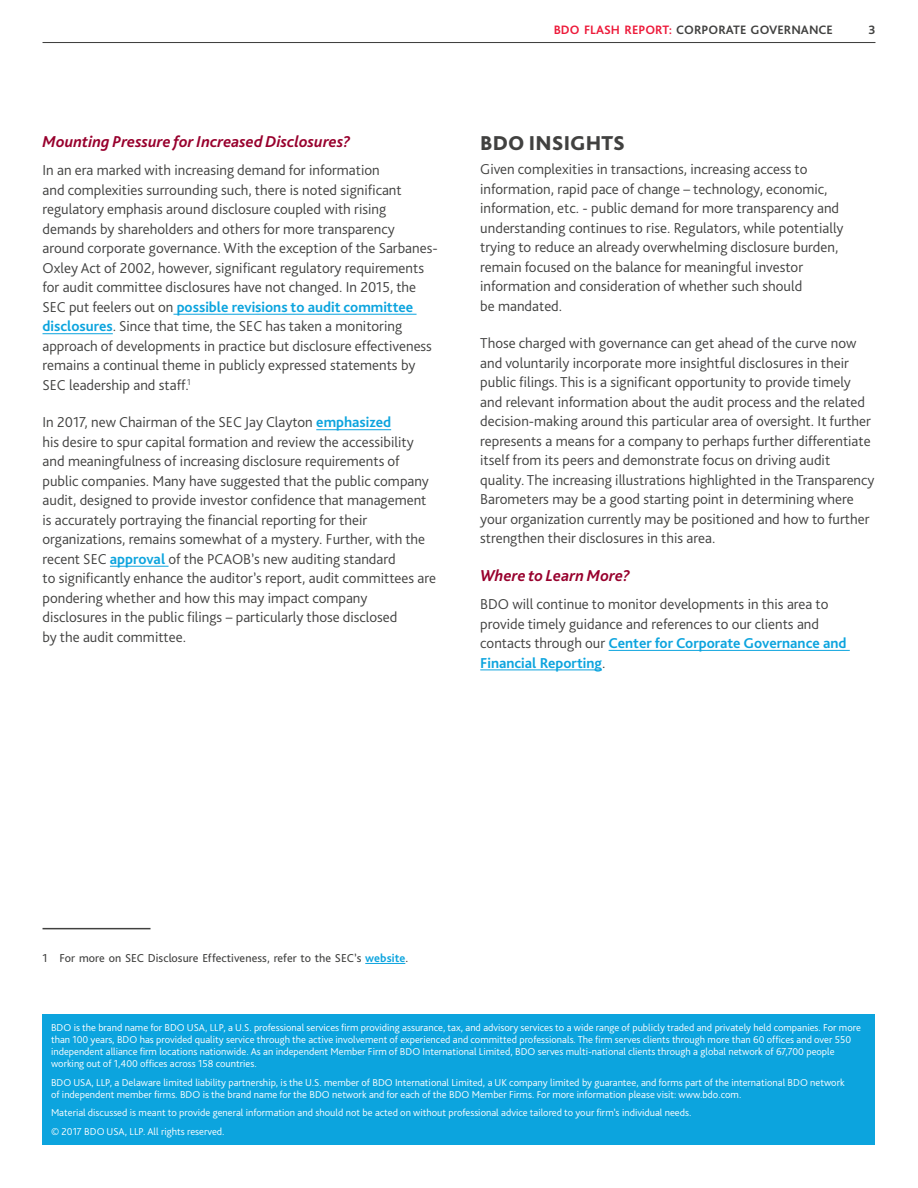
<style>
.page{position:relative;width:918px;height:1188px;background:#fff}
.page>*{position:absolute;margin:0;border:0;box-sizing:border-box;transform-origin:0 0}
.Body_copy{font:800 21px "Bliss Pro";letter-spacing:.005em;color:#414140}
.Body_copy-2{font:italic 700 16.5px "Bliss Pro";letter-spacing:.005em;color:#98012d}
.Body_copy-3{font:300 15px/19.5px "Bliss Pro";color:#414140}
.t1{font:700 12.75px "Bliss Pro";color:#414140}
.Article_heading{font:12px "Bliss Pro";letter-spacing:.005em;color:#414140}
.t2{font:300 10.5px/12px "Bliss Pro";color:#fff}
.s1{font-weight:700;color:#0ca4de}
.s2{color:#ed1a3a}
</style>
<div class="page">
<hr style="left:43px;top:42px;width:832px;height:1px;background:#414140">
<hr style="left:173px;top:314px;width:244px;height:1px;background:#0ca4de">
<hr style="left:43px;top:333px;width:70px;height:1px;background:#0ca4de">
<hr style="left:316px;top:429px;width:75px;height:1px;background:#0ca4de">
<hr style="left:110px;top:566px;width:59px;height:1px;background:#0ca4de">
<hr style="left:43px;top:928px;width:108px;height:1px;background:#414140">
<hr style="left:365px;top:963px;width:40px;height:1px;background:#0ca4de">
<hr style="left:609px;top:650px;width:241px;height:1px;background:#0ca4de">
<hr style="left:480px;top:670px;width:122px;height:1px;background:#0ca4de">
<div style="left:43px;top:1014px;width:832px;height:131px;background:#0ca4de"></div>
<p class="Body_copy-2" style="left:43px;top:131px;width:309px">Mounting Pressure for Increased Disclosures?</p>
<p class="Body_copy-3" style="left:43px;top:160px;width:397px">In an era marked with increasing demand for information<br>and complexities surrounding such, there is noted significant regulatory emphasis around disclosure coupled with rising demands by shareholders and others for more transparency around corporate governance. With the exception of the Sarbanes-Oxley Act of 2002, however, significant regulatory requirements for audit committee disclosures have not changed. In 2015, the SEC put feelers out on <span class="s1">possible revisions to audit committee disclosures</span>. Since that time, the SEC has taken a monitoring approach of developments in practice but disclosure effectiveness remains a continual theme in publicly expressed statements by SEC leadership and staff.<sup>1</sup></p>
<p class="Body_copy-3" style="left:43px;top:412px;width:395px">In 2017, new Chairman of the SEC Jay Clayton <span class="s1">emphasized<br></span>his desire to spur capital formation and review the accessibility and meaningfulness of increasing disclosure requirements of public companies. Many have suggested that the public company audit, designed to provide investor confidence that management is accurately portraying the financial reporting for their organizations, remains somewhat of a mystery. Further, with the recent SEC <span class="s1">approval</span> of the PCAOB’s new auditing standard<br>to significantly enhance the auditor’s report, audit committees are pondering whether and how this may impact company disclosures in the public filings – particularly those disclosed<br>by the audit committee.</p>
<p class="t1" style="left:554px;top:22px;width:281px"><span class="s2">BDO FLASH REPORT:</span> CORPORATE GOVERNANCE</p>
<p class="t1" style="left:868px;top:22px;width:9px">3</p>
<p class="Body_copy" style="left:480px;top:130px;width:146px">BDO INSIGHTS</p>
<p class="Body_copy-3" style="left:480px;top:159px;width:365px">Given complexities in transactions, increasing access to information, rapid pace of change – technology, economic, information, etc. - public demand for more transparency and understanding continues to rise. Regulators, while potentially trying to reduce an already overwhelming disclosure burden, remain focused on the balance for meaningful investor information and consideration of whether such should<br>be mandated.</p>
<p class="Body_copy-3" style="left:480px;top:333px;width:396px">Those charged with governance can get ahead of the curve now and voluntarily incorporate more insightful disclosures in their public filings. This is a significant opportunity to provide timely and relevant information about the audit process and the related decision-making around this particular area of oversight. It further represents a means for a company to perhaps further differentiate itself from its peers and demonstrate focus on driving audit quality. The increasing illustrations highlighted in the Transparency Barometers may be a good starting point in determining where your organization currently may be positioned and how to further strengthen their disclosures in this area.</p>
<p class="Body_copy-2" style="left:480px;top:565px;width:151px">Where to Learn More?</p>
<p class="Body_copy-3" style="left:480px;top:594px;width:368px">BDO will continue to monitor developments in this area to provide timely guidance and references to our clients and contacts through our <span class="s1">Center for Corporate Governance and Financial Reporting</span>.</p>
<p class="Article_heading" style="left:43px;top:950px;width:367px">1 For more on SEC Disclosure Effectiveness, refer to the SEC’s <span class="s1">website</span>.</p>
<p class="t2" style="left:51px;top:1021px;width:811px">BDO is the brand name for BDO USA, LLP, a U.S. professional services firm providing assurance, tax, and advisory services to a wide range of publicly traded and privately held companies. For more than 100 years, BDO has provided quality service through the active involvement of experienced and committed professionals. The firm serves clients through more than 60 offices and over 550 independent alliance firm locations nationwide. As an independent Member Firm of BDO International Limited, BDO serves multi-national clients through a global network of 67,700 people working out of 1,400 offices across 158 countries.</p>
<p class="t2" style="left:51px;top:1076px;width:795px">BDO USA, LLP, a Delaware limited liability partnership, is the U.S. member of BDO International Limited, a UK company limited by guarantee, and forms part of the international BDO network of independent member firms. BDO is the brand name for the BDO network and for each of the BDO Member Firms. For more information please visit: www.bdo.com.</p>
<p class="t2" style="left:51px;top:1107px;width:642px">Material discussed is meant to provide general information and should not be acted on without professional advice tailored to your firm’s individual needs.</p>
<p class="t2" style="left:51px;top:1125px;width:175px">© 2017 BDO USA, LLP. All rights reserved.</p>
</div>
